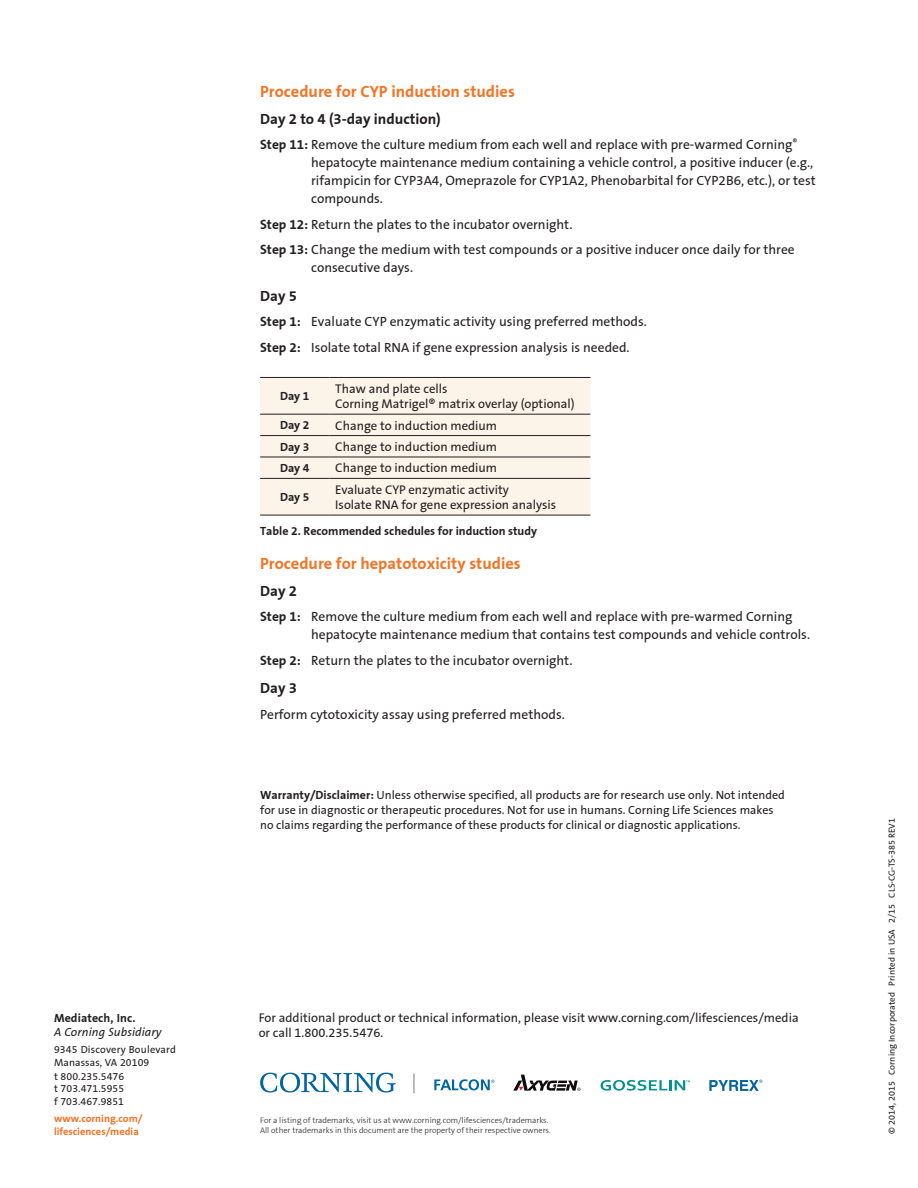
<style>
.page{position:relative;width:918px;height:1188px;background:#fff}
.page>*{position:absolute;margin:0;border:0;box-sizing:border-box;transform-origin:0 0}
.A_head{font:700 16.5px "Corning Sans";color:#f47325}
.B_Head{font:700 15px "Corning Sans";color:#231f20}
.Body{font:13.5px/18px "Corning Sans";color:#231f20}
.Body-2{font:12.75px/15px "Corning Sans";color:#231f20}
.A_head-2{font:12px/15px "Corning Sans";color:#231f20}
.t1{font:700 12px "Corning Sans";color:#231f20}
.t2{font:italic 12px "Corning Sans";letter-spacing:.01em;color:#231f20}
.t3{font:10.5px/12.6px "Corning Sans";letter-spacing:.01em;color:#231f20}
.t4{font:700 10.5px "Corning Sans";color:#f47325}
.t5{font:9px "Corning Sans";color:#231f20}
.t6{font:300 8.25px/9.8px "Corning Sans";color:#231f20}
.s1{font-weight:700}
</style>
<div class="page">
<div style="left:260px;top:378px;width:330px;height:137px;background:#fcf4e9"></div>
<hr style="left:260px;top:377px;width:69px;height:1px;background:#231f20">
<hr style="left:329px;top:377px;width:261px;height:1px;background:#231f20">
<hr style="left:260px;top:414px;width:69px;height:1px;background:#231f20">
<hr style="left:329px;top:414px;width:261px;height:1px;background:#231f20">
<hr style="left:260px;top:435px;width:69px;height:1px;background:#231f20">
<hr style="left:329px;top:435px;width:261px;height:1px;background:#231f20">
<hr style="left:260px;top:457px;width:69px;height:1px;background:#231f20">
<hr style="left:329px;top:457px;width:261px;height:1px;background:#231f20">
<hr style="left:260px;top:478px;width:69px;height:1px;background:#231f20">
<hr style="left:260px;top:515px;width:69px;height:1px;background:#231f20">
<hr style="left:329px;top:478px;width:261px;height:1px;background:#231f20">
<hr style="left:329px;top:515px;width:261px;height:1px;background:#231f20">
<svg style="left:260px;top:1073px;width:136px;height:20px"></svg>
<svg style="left:601px;top:1080px;width:89px;height:11px"></svg>
<svg style="left:709px;top:1080px;width:53px;height:11px"></svg>
<svg style="left:513px;top:1075px;width:67px;height:16px"></svg>
<svg style="left:434px;top:1079px;width:60px;height:11px"></svg>
<svg style="left:414px;top:1073px;width:1px;height:20px"></svg>
<p class="A_head" style="left:260px;top:82px;width:256px">Procedure for CYP induction studies</p>
<p class="B_Head" style="left:260px;top:110px;width:182px">Day 2 to 4 (3-day induction)</p>
<p class="Body" style="left:311px;top:136px;width:506px;text-indent:-51px"><span class="s1">Step 11:</span> Remove the culture medium from each well and replace with pre-warmed Corning<sup>® </sup>hepatocyte maintenance medium containing a vehicle control, a positive inducer (e.g., rifampicin for CYP3A4, Omeprazole for CYP1A2, Phenobarbital for CYP2B6, etc.), or test compounds.</p>
<p class="Body" style="left:260px;top:215px;width:314px"><span class="s1">Step 12:</span> Return the plates to the incubator overnight.</p>
<p class="Body" style="left:311px;top:241px;width:485px;text-indent:-51px"><span class="s1">Step 13:</span> Change the medium with test compounds or a positive inducer once daily for three consecutive days.</p>
<p class="B_Head" style="left:260px;top:287px;width:38px">Day 5</p>
<p class="Body" style="left:260px;top:313px;width:388px"><span class="s1">Step 1:</span> Evaluate CYP enzymatic activity using preferred methods.</p>
<p class="Body" style="left:260px;top:338px;width:371px"><span class="s1">Step 2:</span> Isolate total RNA if gene expression analysis is needed.</p>
<p class="t1" style="left:280px;top:389px;width:31px">Day 1</p>
<p class="Body-2" style="left:335px;top:381px;width:114px">Thaw and plate cells</p>
<p class="Body-2" style="left:335px;top:396px;width:241px">Corning Matrigel® matrix overlay (optional)</p>
<p class="t1" style="left:280px;top:418px;width:31px">Day 2</p>
<p class="Body-2" style="left:335px;top:418px;width:163px">Change to induction medium</p>
<p class="t1" style="left:280px;top:440px;width:31px">Day 3</p>
<p class="Body-2" style="left:335px;top:439px;width:163px">Change to induction medium</p>
<p class="t1" style="left:280px;top:461px;width:31px">Day 4</p>
<p class="Body-2" style="left:335px;top:461px;width:163px">Change to induction medium</p>
<p class="t1" style="left:280px;top:490px;width:31px">Day 5</p>
<p class="Body-2" style="left:335px;top:482px;width:175px">Evaluate CYP enzymatic activity</p>
<p class="Body-2" style="left:335px;top:497px;width:222px">Isolate RNA for gene expression analysis</p>
<p class="t1" style="left:260px;top:524px;width:279px">Table 2. Recommended schedules for induction study</p>
<p class="A_head" style="left:260px;top:553px;width:262px">Procedure for hepatotoxicity studies</p>
<p class="B_Head" style="left:260px;top:582px;width:38px">Day 2</p>
<p class="Body" style="left:311px;top:608px;width:500px;text-indent:-51px"><span class="s1">Step 1:</span> Remove the culture medium from each well and replace with pre-warmed Corning hepatocyte maintenance medium that contains test compounds and vehicle controls.</p>
<p class="Body" style="left:260px;top:651px;width:314px"><span class="s1">Step 2:</span> Return the plates to the incubator overnight.</p>
<p class="B_Head" style="left:260px;top:679px;width:38px">Day 3</p>
<p class="Body" style="left:260px;top:705px;width:306px">Perform cytotoxicity assay using preferred methods.</p>
<p class="A_head-2" style="left:260px;top:788px;width:526px"><span class="s1">Warranty/Disclaimer:</span> Unless otherwise specified, all products are for research use only. Not intended for use in diagnostic or therapeutic procedures. Not for use in humans. Corning Life Sciences makes no claims regarding the performance of these products for clinical or diagnostic applications.</p>
<p class="Body-2" style="left:259px;top:1010px;width:541px">For additional product or technical information, please visit www.corning.com/lifesciences/media or call 1.800.235.5476.</p>
<p class="t1" style="left:54px;top:1010px;width:83px">Mediatech, Inc.</p>
<p class="t2" style="left:54px;top:1025px;width:109px">A Corning Subsidiary</p>
<p class="t3" style="left:54px;top:1043px;width:123px">9345 Discovery Boulevard<br>Manassas, VA 20109</p>
<p class="t3" style="left:54px;top:1070px;width:72px;text-align:justify">t 800.235.5476 t 703.471.5955 f 703.467.9851</p>
<p class="t4" style="left:54px;top:1112px;width:90px">www.corning.com/</p>
<p class="t4" style="left:54px;top:1125px;width:86px">lifesciences/media</p>
<p class="t6" style="left:260px;top:1116px;width:292px">For a listing of trademarks, visit us at www.corning.com/lifesciences/trademarks.<br>All other trademarks in this document are the property of their respective owners.</p>
<p class="t5" style="left:887px;top:1134px;width:317px;rotate:-90deg">© 2014, 2015 Corning Incorporated Printed in USA 2/15 CLS-CG-TS-385 REV1</p>
</div>
